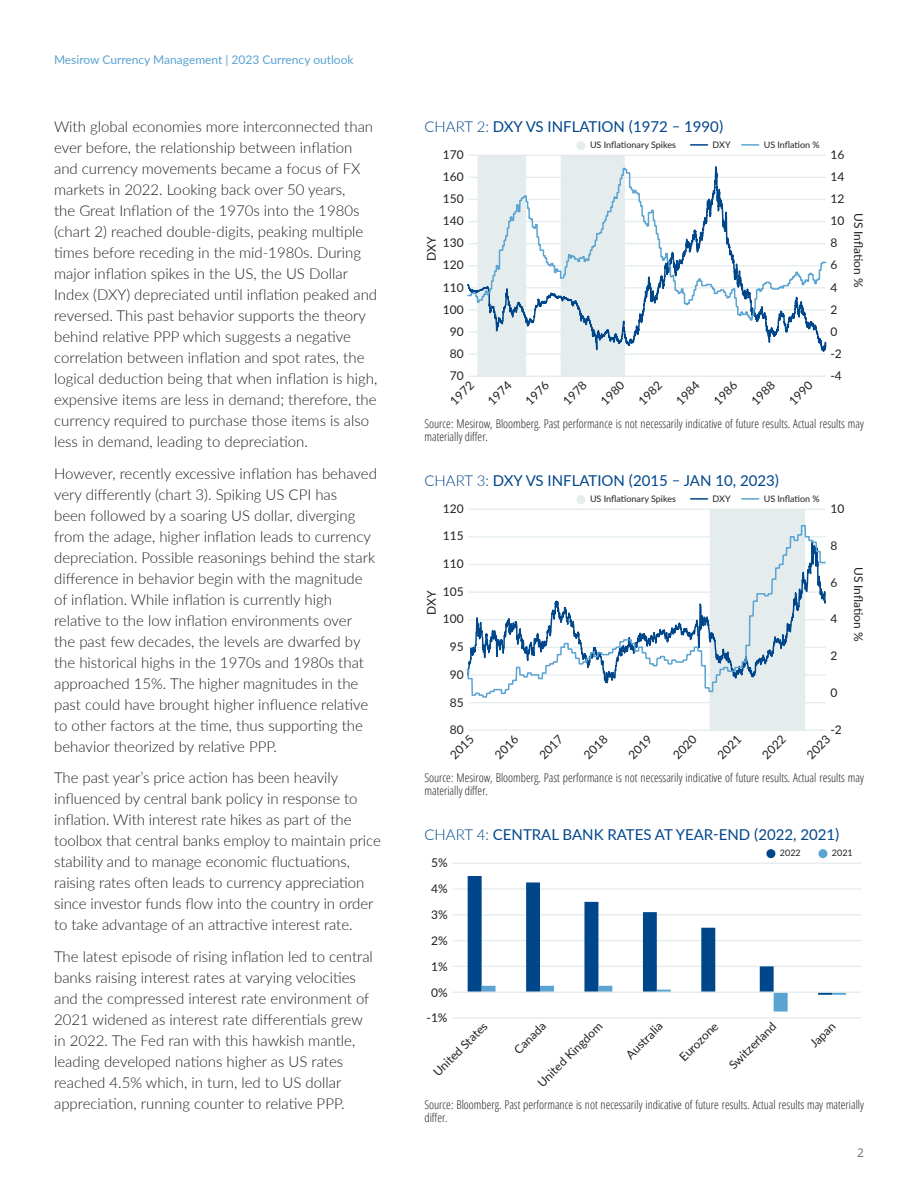
<style>
.page{position:relative;width:918px;height:1188px;background:#fff}
.page>*{position:absolute;margin:0;border:0;box-sizing:border-box;transform-origin:0 0}
._3_Body{font:300 15px/21px "Lato";color:#231f20}
._4_Chart__Subhead_NO{font:15px "Lato";color:#00468b}
._9_Footnote{font:300 condensed 12px/13.5px "Open Sans";color:#231f20}
.t1{font:12px/22.2px "Lato";color:#231f20}
.t2{font:12px "Lato";color:#5aa3d2}
.t3{font:12px "Open Sans";color:#6c6d70}
.t4{font:9px "Lato";color:#231f20}
.s1{font-weight:300}
</style>
<div class="page">
<svg style="left:468px;top:141px;width:359px;height:236px"></svg>
<svg style="left:467px;top:167px;width:360px;height:154px"></svg>
<hr style="left:468px;top:730px;width:358px;height:1px;background:#e4eced">
<svg style="left:710px;top:721px;width:95px;height:9px"></svg>
<svg style="left:468px;top:495px;width:358px;height:226px"></svg>
<svg style="left:466px;top:524px;width:360px;height:174px"></svg>
<hr style="left:452px;top:966px;width:409px;height:1px;background:#e4eced">
<hr style="left:452px;top:863px;width:409px;height:1px;background:#e4eced">
<hr style="left:452px;top:940px;width:409px;height:1px;background:#e4eced">
<hr style="left:452px;top:914px;width:409px;height:1px;background:#e4eced">
<hr style="left:452px;top:888px;width:409px;height:2px;background:#e4eced">
<hr style="left:452px;top:1017px;width:409px;height:2px;background:#e4eced">
<div style="left:766px;top:849px;width:9px;height:9px;background:#00468b;border-radius:50%"></div>
<div style="left:818px;top:849px;width:9px;height:9px;background:#5aa3d2;border-radius:50%"></div>
<svg style="left:468px;top:876px;width:378px;height:136px"></svg>
<hr style="left:452px;top:992px;width:409px;height:1px;background:#e4eced">
<p class="t2" style="left:54px;top:51px;width:301px">Mesirow Currency Management | 2023 Currency outlook</p>
<p class="_3_Body" style="left:54px;top:116px;width:325px">With global economies more interconnected than ever before, the relationship between inflation and currency movements became a focus of FX markets in 2022. Looking back over 50 years,<br>the Great Inflation of the 1970s into the 1980s (chart 2) reached double-digits, peaking multiple times before receding in the mid-1980s. During major inflation spikes in the US, the US Dollar Index (DXY) depreciated until inflation peaked and reversed. This past behavior supports the theory behind relative PPP which suggests a negative correlation between inflation and spot rates, the logical deduction being that when inflation is high, expensive items are less in demand; therefore, the currency required to purchase those items is also less in demand, leading to depreciation.</p>
<p class="_3_Body" style="left:54px;top:462px;width:324px">However, recently excessive inflation has behaved very differently (chart 3). Spiking US CPI has<br>been followed by a soaring US dollar, diverging from the adage, higher inflation leads to currency depreciation. Possible reasonings behind the stark difference in behavior begin with the magnitude of inflation. While inflation is currently high relative to the low inflation environments over the past few decades, the levels are dwarfed by the historical highs in the 1970s and 1980s that approached 15%. The higher magnitudes in the past could have brought higher influence relative to other factors at the time, thus supporting the behavior theorized by relative PPP.</p>
<p class="_3_Body" style="left:54px;top:767px;width:328px">The past year’s price action has been heavily influenced by central bank policy in response to inflation. With interest rate hikes as part of the toolbox that central banks employ to maintain price stability and to manage economic fluctuations, raising rates often leads to currency appreciation since investor funds flow into the country in order to take advantage of an attractive interest rate.</p>
<p class="_3_Body" style="left:54px;top:945px;width:320px">The latest episode of rising inflation led to central banks raising interest rates at varying velocities and the compressed interest rate environment of 2021 widened as interest rate differentials grew in 2022. The Fed ran with this hawkish mantle, leading developed nations higher as US rates reached 4.5% which, in turn, led to US dollar appreciation, running counter to relative PPP.</p>
<p class="_4_Chart__Subhead_NO" style="left:424px;top:116px;width:300px"><span class="s1">CHART 2:</span> DXY VS INFLATION (1972 – 1990)</p>
<p class="t1" style="left:420px;top:261px;width:26px;rotate:-90deg">DXY</p>
<p class="t1" style="left:443px;top:143px;width:22px">170</p>
<p class="t1" style="left:443px;top:187px;width:22px">150</p>
<p class="t1" style="left:443px;top:165px;width:22px">160</p>
<p class="t1" style="left:443px;top:209px;width:22px">140</p>
<p class="t1" style="left:443px;top:231px;width:22px">130<br>120</p>
<p class="t1" style="left:443px;top:276px;width:22px">110</p>
<p class="t1" style="left:450px;top:320px;width:15px">90</p>
<p class="t1" style="left:443px;top:298px;width:22px">100</p>
<p class="t1" style="left:450px;top:342px;width:15px">80</p>
<p class="t4" style="left:590px;top:139px;width:88px">US Inflationary Spikes</p>
<p class="t4" style="left:713px;top:139px;width:20px">DXY</p>
<p class="t4" style="left:764px;top:139px;width:58px">US Inflation %</p>
<p class="t1" style="left:450px;top:364px;width:15px">70</p>
<p class="t1" style="left:444px;top:395px;width:29px;rotate:-45deg">1972</p>
<p class="t1" style="left:482px;top:395px;width:29px;rotate:-45deg">1974</p>
<p class="t1" style="left:519px;top:395px;width:29px;rotate:-45deg">1976</p>
<p class="t1" style="left:557px;top:395px;width:29px;rotate:-45deg">1978</p>
<p class="t1" style="left:595px;top:395px;width:29px;rotate:-45deg">1980</p>
<p class="t1" style="left:632px;top:395px;width:29px;rotate:-45deg">1982</p>
<p class="t1" style="left:670px;top:395px;width:29px;rotate:-45deg">1984</p>
<p class="t1" style="left:707px;top:395px;width:29px;rotate:-45deg">1986</p>
<p class="t1" style="left:745px;top:395px;width:29px;rotate:-45deg">1988</p>
<p class="t1" style="left:783px;top:395px;width:29px;rotate:-45deg">1990</p>
<p class="t1" style="left:830px;top:143px;width:15px">16</p>
<p class="t1" style="left:830px;top:187px;width:15px">12</p>
<p class="t1" style="left:830px;top:165px;width:15px">14</p>
<p class="t1" style="left:830px;top:209px;width:15px">10</p>
<p class="t1" style="left:830px;top:231px;width:8px">8<br>6</p>
<p class="t1" style="left:830px;top:276px;width:8px">4</p>
<p class="t1" style="left:830px;top:320px;width:8px">0</p>
<p class="t1" style="left:830px;top:298px;width:8px">2</p>
<p class="t1" style="left:830px;top:342px;width:13px">-2</p>
<p class="t1" style="left:830px;top:364px;width:13px">-4</p>
<p class="t1" style="left:870px;top:213px;width:76px;rotate:90deg">US Inflation %</p>
<p class="_9_Footnote" style="left:424px;top:416px;width:441px">Source: Mesirow, Bloomberg. Past performance is not necessarily indicative of future results. Actual results may materially differ.</p>
<p class="_4_Chart__Subhead_NO" style="left:424px;top:470px;width:356px"><span class="s1">CHART 3:</span> DXY VS INFLATION (2015 – JAN 10, 2023)</p>
<p class="t1" style="left:420px;top:615px;width:26px;rotate:-90deg">DXY</p>
<p class="t1" style="left:443px;top:497px;width:22px">120</p>
<p class="t1" style="left:443px;top:524px;width:22px">115</p>
<p class="t1" style="left:443px;top:552px;width:22px">110</p>
<p class="t1" style="left:443px;top:580px;width:22px">105</p>
<p class="t1" style="left:443px;top:608px;width:22px">100</p>
<p class="t1" style="left:450px;top:635px;width:15px">95</p>
<p class="t1" style="left:450px;top:663px;width:15px">90</p>
<p class="t1" style="left:450px;top:691px;width:15px">85</p>
<p class="t4" style="left:590px;top:493px;width:88px">US Inflationary Spikes</p>
<p class="t4" style="left:713px;top:493px;width:20px">DXY</p>
<p class="t4" style="left:764px;top:493px;width:58px">US Inflation %</p>
<p class="t1" style="left:830px;top:497px;width:15px">10</p>
<p class="t1" style="left:830px;top:534px;width:8px">8</p>
<p class="t1" style="left:830px;top:571px;width:8px">6</p>
<p class="t1" style="left:830px;top:608px;width:8px">4</p>
<p class="t1" style="left:830px;top:644px;width:8px">2</p>
<p class="t1" style="left:830px;top:681px;width:8px">0</p>
<p class="t1" style="left:830px;top:718px;width:13px">-2</p>
<p class="t1" style="left:450px;top:718px;width:15px">80</p>
<p class="t1" style="left:444px;top:749px;width:29px;rotate:-45deg">2015</p>
<p class="t1" style="left:489px;top:749px;width:29px;rotate:-45deg">2016</p>
<p class="t1" style="left:533px;top:749px;width:29px;rotate:-45deg">2017</p>
<p class="t1" style="left:578px;top:749px;width:29px;rotate:-45deg">2018</p>
<p class="t1" style="left:622px;top:749px;width:29px;rotate:-45deg">2019</p>
<p class="t1" style="left:667px;top:749px;width:29px;rotate:-45deg">2020</p>
<p class="t1" style="left:711px;top:749px;width:29px;rotate:-45deg">2021</p>
<p class="t1" style="left:756px;top:749px;width:29px;rotate:-45deg">2022</p>
<p class="t1" style="left:800px;top:749px;width:29px;rotate:-45deg">2023</p>
<p class="t1" style="left:870px;top:567px;width:76px;rotate:90deg">US Inflation %</p>
<p class="_9_Footnote" style="left:424px;top:770px;width:441px">Source: Mesirow, Bloomberg. Past performance is not necessarily indicative of future results. Actual results may materially differ.</p>
<p class="_4_Chart__Subhead_NO" style="left:424px;top:824px;width:416px"><span class="s1">CHART 4:</span> CENTRAL BANK RATES AT YEAR-END (2022, 2021)</p>
<p class="t1" style="left:431px;top:851px;width:18px">5%</p>
<p class="t1" style="left:431px;top:877px;width:18px">4%</p>
<p class="t1" style="left:431px;top:903px;width:18px">3%</p>
<p class="t1" style="left:431px;top:929px;width:18px">2%</p>
<p class="t1" style="left:431px;top:955px;width:18px">1%</p>
<p class="t1" style="left:431px;top:981px;width:18px">0%</p>
<p class="t4" style="left:780px;top:847px;width:22px">2022</p>
<p class="t4" style="left:832px;top:847px;width:22px">2021</p>
<p class="t1" style="left:427px;top:1007px;width:23px">-1%</p>
<p class="t1" style="left:723px;top:1059px;width:63px;rotate:-45deg">Switzerland</p>
<p class="t1" style="left:531px;top:1076px;width:87px;rotate:-45deg">United Kingdom</p>
<p class="t1" style="left:620px;top:1048px;width:48px;rotate:-45deg">Australia</p>
<p class="t1" style="left:673px;top:1051px;width:51px;rotate:-45deg">Eurozone</p>
<p class="t1" style="left:804px;top:1037px;width:32px;rotate:-45deg">Japan</p>
<p class="t1" style="left:427px;top:1066px;width:72px;rotate:-45deg">United States</p>
<p class="t1" style="left:508px;top:1044px;width:41px;rotate:-45deg">Canada</p>
<p class="_9_Footnote" style="left:424px;top:1097px;width:441px">Source: Bloomberg. Past performance is not necessarily indicative of future results. Actual results may materially differ.</p>
<p class="t3" style="left:857px;top:1144px;width:8px">2</p>
</div>
